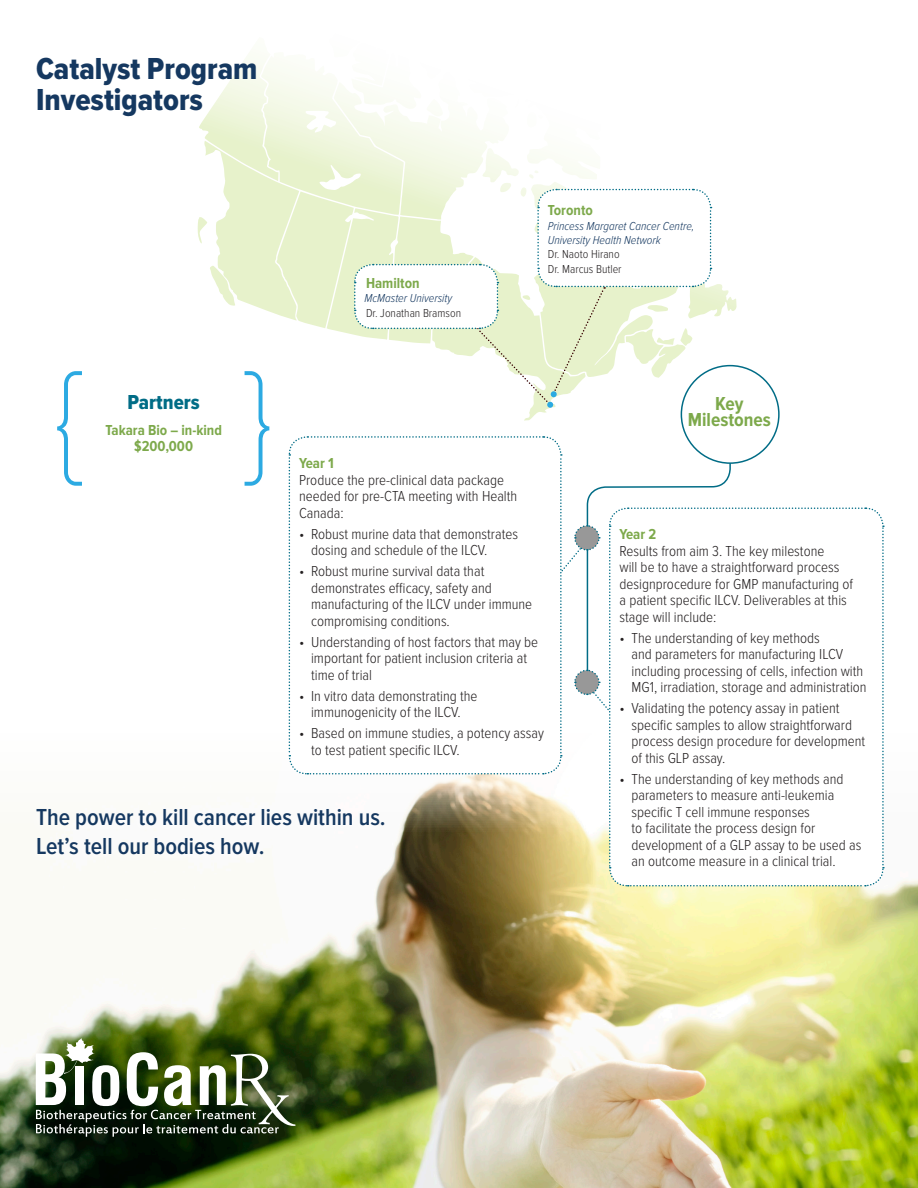
<style>
.page{position:relative;width:918px;height:1188px;background:#fff}
.page>*{position:absolute;margin:0;border:0;box-sizing:border-box;transform-origin:0 0}
.brackets{font:100 132px "Proxima Nova Cond";color:#2caae2}
.main_head_dark_blue{font:31.5px/31.5px "Proxima Nova Cond Extrabld";color:#153860}
.t1{font:600 24px/28.8px "Proxima Nova Cond";color:#153860}
.Partner_head{font:21px "Proxima Nova Cond Extrabld";color:#006c86}
.Partner_name{font:700 19.5px/16.5px "Proxima Nova Cond";color:#7da94b;text-align:center}
.Milestones{font:300 15px/16.5px "Proxima Nova Cond";color:#231f20}
.Partner_name-2{font:700 15px/16.5px "Proxima Nova Cond";color:#7da94b;text-align:center}
.body_feat_sm{font:italic 300 12px "Proxima Nova Cond";color:#153860}
.body_feat_sm-2{font:300 12px "Proxima Nova Cond";color:#231f20}
</style>
<div class="page">
<img style="left:0;top:867px;width:918px;height:321px">
<svg style="left:198px;top:53px;width:539px;height:368px"></svg>
<div style="left:681px;top:366px;width:98px;height:97px;background:#fff;border-radius:50%"></div>
<div style="left:681px;top:365px;width:99px;height:99px;border:2px solid #006c86;border-radius:50%"></div>
<svg style="left:288px;top:435px;width:596px;height:452px"></svg>
<svg style="left:36px;top:1038px;width:260px;height:99px"></svg>
<div style="left:27px;top:805px;width:363px;height:62px;background:#fff"></div>
<p class="main_head_dark_blue" style="left:36px;top:54px;width:223px">Catalyst Program<br>Investigators</p>
<p class="Partner_name-2" style="left:366px;top:275px;width:55px">Hamilton</p>
<p class="body_feat_sm" style="left:365px;top:292px;width:89px">McMaster University</p>
<p class="body_feat_sm-2" style="left:366px;top:306px;width:97px">Dr. Jonathan Bramson</p>
<p class="Partner_name-2" style="left:548px;top:202px;width:47px">Toronto</p>
<p class="body_feat_sm" style="left:548px;top:219px;width:148px">Princess Margaret Cancer Centre,</p>
<p class="body_feat_sm" style="left:548px;top:233px;width:114px">University Health Network</p>
<p class="body_feat_sm-2" style="left:548px;top:248px;width:73px">Dr. Naoto Hirano</p>
<p class="body_feat_sm-2" style="left:548px;top:262px;width:75px">Dr. Marcus Butler</p>
<p class="brackets" style="left:56px;top:343px;width:29px">{</p>
<p class="brackets" style="left:242px;top:343px;width:29px">}</p>
<p class="Partner_head" style="left:128px;top:391px;width:74px">Partners</p>
<p class="Partner_name-2" style="left:105px;top:422px;width:118px">Takara Bio – in-kind $200,000</p>
<p class="Partner_name-2" style="left:299px;top:455px;width:36px">Year 1</p>
<p class="Milestones" style="left:299px;top:472px;width:220px">Produce the pre-clinical data package needed for pre-CTA meeting with Health<br>Canada:</p>
<p class="Milestones" style="left:311px;top:526px;width:208px;text-indent:-12px">• Robust murine data that demonstrates dosing and schedule of the ILCV.</p>
<p class="Milestones" style="left:311px;top:563px;width:223px;text-indent:-12px">• Robust murine survival data that demonstrates efficacy, safety and manufacturing of the ILCV under immune compromising conditions.</p>
<p class="Milestones" style="left:311px;top:634px;width:229px;text-indent:-12px">• Understanding of host factors that may be important for patient inclusion criteria at time of trial</p>
<p class="Milestones" style="left:299px;top:688px;width:180px;text-align:center">• In vitro data demonstrating the immunogenicity of the ILCV.</p>
<p class="Milestones" style="left:311px;top:725px;width:234px;text-indent:-12px">• Based on immune studies, a potency assay to test patient specific ILCV.</p>
<h3 class="t1" style="left:36px;top:804px;width:351px">The power to kill cancer lies within us.<br>Let’s tell our bodies how.</h3>
<p class="Partner_name" style="left:688px;top:396px;width:85px">Key<br>Milestones</p>
<p class="Partner_name-2" style="left:620px;top:527px;width:38px">Year 2</p>
<p class="Milestones" style="left:620px;top:543px;width:235px">Results from aim 3. The key milestone<br>will be to have a straightforward process designprocedure for GMP manufacturing of a patient specific ILCV. Deliverables at this stage will include:</p>
<p class="Milestones" style="left:632px;top:630px;width:237px;text-indent:-12px">• The understanding of key methods<br>and parameters for manufacturing ILCV including processing of cells, infection with MG1, irradiation, storage and administration</p>
<p class="Milestones" style="left:632px;top:700px;width:235px;text-indent:-12px">• Validating the potency assay in patient specific samples to allow straightforward process design procedure for development of this GLP assay.</p>
<p class="Milestones" style="left:632px;top:771px;width:231px;text-indent:-12px">• The understanding of key methods and parameters to measure anti-leukemia specific T cell immune responses<br>to facilitate the process design for development of a GLP assay to be used as an outcome measure in a clinical trial.</p>
</div>
